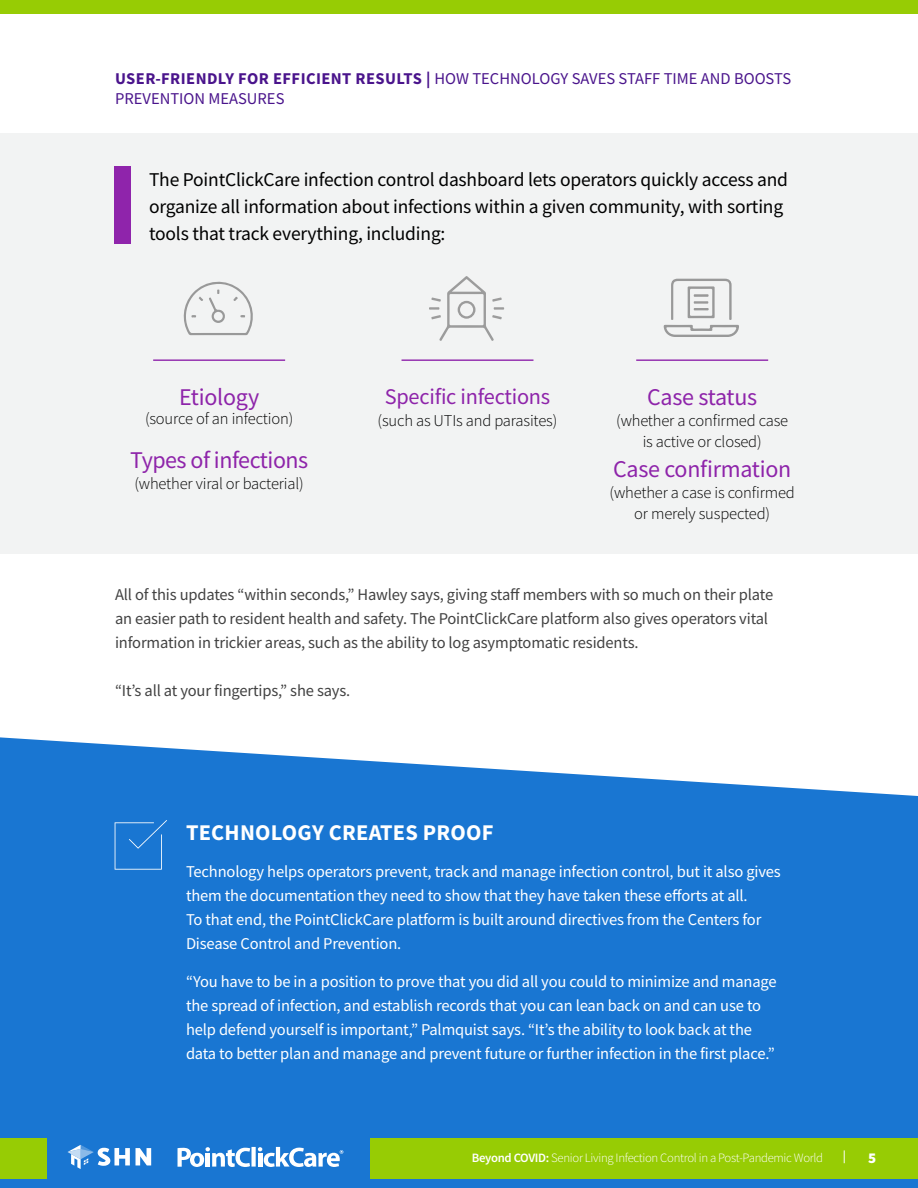
<style>
.page{position:relative;width:918px;height:1188px;background:#fff}
.page>*{position:absolute;margin:0;border:0;box-sizing:border-box;transform-origin:0 0}
.t1{font:24px "Source Sans Pro";letter-spacing:-.01em;color:#8e24aa}
.t2{font:700 22.5px "Source Sans Pro";letter-spacing:.01em;color:#fff}
.t3{font:22.35px "Source Sans Pro";letter-spacing:-.01em;color:#8e24aa}
.t4{font:19.5px/27px "Source Sans Pro";letter-spacing:-.01em;color:#000}
.t5{font:16.5px/24px "Source Sans Pro";letter-spacing:-.01em;color:#fff}
.t6{font:16.5px/24px "Source Sans Pro";letter-spacing:-.01em;color:#424242}
.t7{font:300 16.5px/21px "Source Sans Pro";letter-spacing:-.01em;color:#000;text-align:center}
.t8{font:16.5px/19.8px "Source Sans Pro";color:#4a148c}
.t9{font:900 15px "Source Sans Pro";color:#fff}
.t10{font:300 12.75px "Source Sans Pro";letter-spacing:-.025em;color:#fff}
.t11{font:600 12.75px "Source Sans Pro";color:#fff}
.s1{font-weight:700}
.s2{font-weight:600}
</style>
<div class="page">
<div style="left:0;top:133px;width:918px;height:421px;background:#f2f3f3"></div>
<div style="left:115px;top:166px;width:16px;height:78px;background:#8f24ab"></div>
<hr style="left:153px;top:359px;width:132px;height:2px;background:#8f24ab">
<hr style="left:402px;top:359px;width:131px;height:2px;background:#8f24ab">
<hr style="left:636px;top:359px;width:132px;height:2px;background:#8f24ab">
<svg style="left:0;top:737px;width:918px;height:451px;background:#297fd5"></svg>
<div style="left:0;top:1138px;width:46px;height:41px;background:#97cc04"></div>
<svg style="left:178px;top:1147px;width:165px;height:20px"></svg>
<svg style="left:67px;top:1145px;width:63px;height:24px"></svg>
<svg style="left:136px;top:1148px;width:15px;height:17px"></svg>
<div style="left:370px;top:1138px;width:548px;height:41px;background:#97cc04"></div>
<div style="left:0;top:0;width:918px;height:14px;background:#97cc04"></div>
<svg style="left:115px;top:820px;width:52px;height:50px;background:#277ed4"></svg>
<svg style="left:664px;top:279px;width:75px;height:58px"></svg>
<svg style="left:183px;top:281px;width:70px;height:54px"></svg>
<svg style="left:429px;top:276px;width:75px;height:65px"></svg>
<p class="t8" style="left:115px;top:69px;width:678px"><span class="s1">USER-FRIENDLY FOR EFFICIENT RESULTS |</span> HOW TECHNOLOGY SAVES STAFF TIME AND BOOSTS<br>PREVENTION MEASURES</p>
<p class="t4" style="left:149px;top:166px;width:641px">The PointClickCare infection control dashboard lets operators quickly access and organize all information about infections within a given community, with sorting tools that track everything, including:</p>
<h1 class="t1" style="left:179px;top:382px;width:82px">Etiology</h1>
<p class="t7" style="left:145px;top:408px;width:150px">(source of an infection)</p>
<h1 class="t1" style="left:130px;top:445px;width:180px">Types of infections</h1>
<p class="t7" style="left:134px;top:473px;width:171px">(whether viral or bacterial)</p>
<h3 class="t3" style="left:385px;top:382px;width:167px">Specific infections</h3>
<p class="t7" style="left:378px;top:410px;width:181px">(such as UTIs and parasites)</p>
<h1 class="t1" style="left:647px;top:382px;width:112px">Case status</h1>
<p class="t7" style="left:616px;top:410px;width:173px">(whether a confirmed case is active or closed)</p>
<h1 class="t1" style="left:613px;top:454px;width:180px">Case confirmation</h1>
<p class="t7" style="left:610px;top:482px;width:187px">(whether a case is confirmed or merely suspected)</p>
<p class="t6" style="left:115px;top:582px;width:660px">All of this updates “within seconds,” Hawley says, giving staff members with so much on their plate an easier path to resident health and safety. The PointClickCare platform also gives operators vital information in trickier areas, such as the ability to log asymptomatic residents.</p>
<p class="t6" style="left:115px;top:678px;width:237px">“It’s all at your fingertips,” she says.</p>
<h2 class="t2" style="left:186px;top:817px;width:309px">TECHNOLOGY CREATES PROOF</h2>
<p class="t5" style="left:186px;top:860px;width:596px">Technology helps operators prevent, track and manage infection control, but it also gives them the documentation they need to show that they have taken these efforts at all.<br>To that end, the PointClickCare platform is built around directives from the Centers for Disease Control and Prevention.</p>
<p class="t5" style="left:186px;top:969px;width:592px">“You have to be in a position to prove that you did all you could to minimize and manage the spread of infection, and establish records that you can lean back on and can use to help defend yourself is important,” Palmquist says. “It’s the ability to look back at the data to better plan and manage and prevent future or further infection in the first place.”</p>
<p class="t10" style="left:472px;top:1150px;width:353px"><span class="s2">Beyond COVID:</span> Senior Living Infection Control in a Post-Pandemic World</p>
<p class="t11" style="left:843px;top:1148px;width:5px">|</p>
<p class="t9" style="left:868px;top:1147px;width:10px">5</p>
</div>
